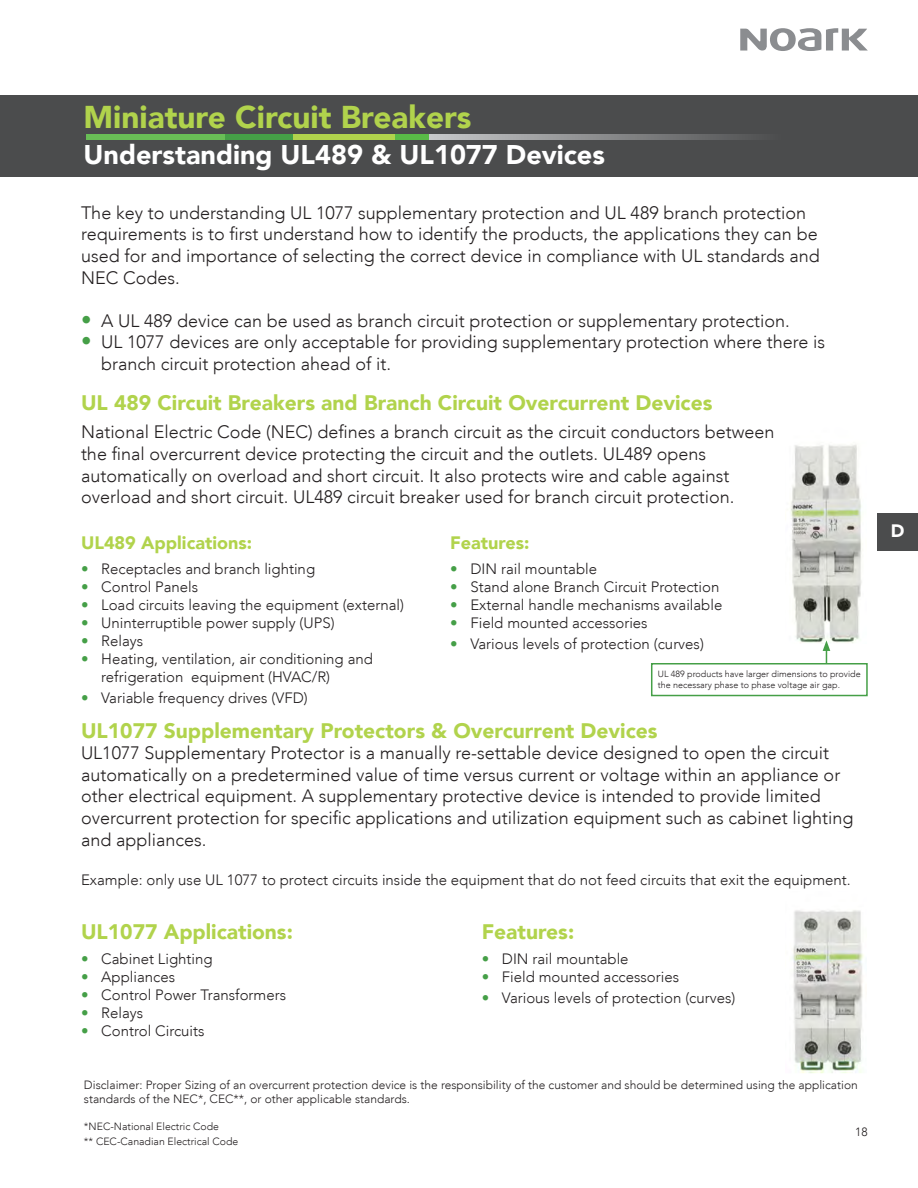
<style>
.page{position:relative;width:918px;height:1188px;background:#fff}
.page>*{position:absolute;margin:0;border:0;box-sizing:border-box;transform-origin:0 0}
.t1{font:900 31.5px "Avenir LT";color:#b1d34c}
.t2{font:900 27px "Avenir LT";color:#fff}
.Def_Style_Tech_Table{font:900 21px "Avenir LT";color:#b1d34c}
.Def_Style_Tech_Table-2{font:300 18px/21.6px "Avenir LT";color:#231f20}
.t3{font:900 18px "Avenir LT";color:#b1d34c}
.t4{font:900 18px "Avenir LT";color:#fff}
.Def_Style_Tech_Table-3{font:300 15px/18px "Avenir LT";color:#231f20}
.Def_Style_Tech_Table-4{font:300 12px/14.4px "Avenir LT";color:#231f20}
.Def_Style_Tech_Table-5{font:300 10.5px "Avenir LT";color:#231f20}
.Def_Style_Tech_Table-6{font:300 9px/10.8px "Avenir LT";color:#231f20}
.s1{font-weight:400;font-size:21px;color:#459f47}
.s2{font-weight:400;color:#459f47}
</style>
<div class="page">
<div style="left:878px;top:513px;width:40px;height:37px;background:#4b4c4d"></div>
<div style="left:0;top:96px;width:918px;height:81px;background:#4b4c4d"></div>
<div style="left:86px;top:134px;width:139px;height:6px;background:#69be56"></div>
<div style="left:225px;top:134px;width:68px;height:6px;background:#459f47"></div>
<div style="left:293px;top:134px;width:103px;height:6px;background:#b1d34c"></div>
<div style="left:395px;top:134px;width:36px;height:6px;background:#59ba47"></div>
<svg style="left:430px;top:134px;width:323px;height:6px;background:#8e8f90"></svg>
<img style="left:792px;top:910px;width:72px;height:163px">
<img style="left:790px;top:444px;width:72px;height:200px">
<div style="left:651px;top:663px;width:217px;height:33px;border:2px solid #459f47"></div>
<svg style="left:823px;top:640px;width:7px;height:23px"></svg>
<svg style="left:740px;top:28px;width:128px;height:23px"></svg>
<p class="t1" style="left:84px;top:98px;width:389px">Miniature Circuit Breakers</p>
<p class="t2" style="left:84px;top:138px;width:523px">Understanding UL489 &amp; UL1077 Devices</p>
<p class="Def_Style_Tech_Table-2" style="left:81px;top:202px;width:740px">The key to understanding UL 1077 supplementary protection and UL 489 branch protection requirements is to first understand how to identify the products, the applications they can be used for and importance of selecting the correct device in compliance with UL standards and NEC Codes.</p>
<p class="Def_Style_Tech_Table-2" style="left:81px;top:310px;width:710px"><span class="s1">•</span> A UL 489 device can be used as branch circuit protection or supplementary protection.</p>
<p class="Def_Style_Tech_Table-2" style="left:101px;top:331px;width:726px;text-indent:-20px"><span class="s1">•</span> UL 1077 devices are only acceptable for providing supplementary protection where there is branch circuit protection ahead of it.</p>
<p class="Def_Style_Tech_Table" style="left:81px;top:390px;width:633px">UL 489 Circuit Breakers and Branch Circuit Overcurrent Devices</p>
<p class="Def_Style_Tech_Table-2" style="left:81px;top:421px;width:695px">National Electric Code (NEC) defines a branch circuit as the circuit conductors between the final overcurrent device protecting the circuit and the outlets. UL489 opens automatically on overload and short circuit. It also protects wire and cable against overload and short circuit. UL489 circuit breaker used for branch circuit protection.</p>
<p class="t3" style="left:81px;top:532px;width:172px">UL489 Applications:</p>
<p class="Def_Style_Tech_Table-3" style="left:81px;top:559px;width:236px"><span class="s2">•</span> Receptacles and branch lighting</p>
<p class="Def_Style_Tech_Table-3" style="left:81px;top:577px;width:119px"><span class="s2">•</span> Control Panels</p>
<p class="Def_Style_Tech_Table-3" style="left:81px;top:595px;width:325px"><span class="s2">•</span> Load circuits leaving the equipment (external)</p>
<p class="Def_Style_Tech_Table-3" style="left:81px;top:613px;width:255px"><span class="s2">•</span> Uninterruptible power supply (UPS)</p>
<p class="Def_Style_Tech_Table-3" style="left:81px;top:631px;width:64px"><span class="s2">•</span> Relays</p>
<p class="Def_Style_Tech_Table-3" style="left:101px;top:649px;width:273px;text-indent:-20px"><span class="s2">•</span> Heating, ventilation, air conditioning and refrigeration equipment (HVAC/R)</p>
<p class="Def_Style_Tech_Table-3" style="left:81px;top:689px;width:228px"><span class="s2">•</span> Variable frequency drives (VFD)</p>
<p class="t3" style="left:450px;top:532px;width:81px">Features:</p>
<p class="Def_Style_Tech_Table-3" style="left:450px;top:559px;width:148px"><span class="s2">•</span> DIN rail mountable</p>
<p class="Def_Style_Tech_Table-3" style="left:450px;top:577px;width:271px"><span class="s2">•</span> Stand alone Branch Circuit Protection</p>
<p class="Def_Style_Tech_Table-3" style="left:450px;top:595px;width:274px"><span class="s2">•</span> External handle mechanisms available</p>
<p class="Def_Style_Tech_Table-3" style="left:450px;top:613px;width:199px"><span class="s2">•</span> Field mounted accessories</p>
<p class="Def_Style_Tech_Table-3" style="left:450px;top:635px;width:255px"><span class="s2">•</span> Various levels of protection (curves)</p>
<p class="Def_Style_Tech_Table-6" style="left:658px;top:668px;width:204px">UL 489 products have larger dimensions to provide the necessary phase to phase voltage air gap.</p>
<p class="Def_Style_Tech_Table" style="left:81px;top:718px;width:578px">UL1077 Supplementary Protectors &amp; Overcurrent Devices</p>
<p class="Def_Style_Tech_Table-2" style="left:81px;top:742px;width:774px">UL1077 Supplementary Protector is a manually re-settable device designed to open the circuit automatically on a predetermined value of time versus current or voltage within an appliance or other electrical equipment. A supplementary protective device is intended to provide limited overcurrent protection for specific applications and utilization equipment such as cabinet lighting and appliances.</p>
<p class="Def_Style_Tech_Table-3" style="left:81px;top:871px;width:771px">Example: only use UL 1077 to protect circuits inside the equipment that do not feed circuits that exit the equipment.</p>
<p class="Def_Style_Tech_Table" style="left:81px;top:919px;width:213px">UL1077 Applications:</p>
<p class="Def_Style_Tech_Table-3" style="left:81px;top:950px;width:133px"><span class="s2">•</span> Cabinet Lighting</p>
<p class="Def_Style_Tech_Table-3" style="left:81px;top:968px;width:96px"><span class="s2">•</span> Appliances</p>
<p class="Def_Style_Tech_Table-3" style="left:81px;top:986px;width:207px"><span class="s2">•</span> Control Power Transformers</p>
<p class="Def_Style_Tech_Table-3" style="left:81px;top:1004px;width:64px"><span class="s2">•</span> Relays</p>
<p class="Def_Style_Tech_Table-3" style="left:81px;top:1022px;width:125px"><span class="s2">•</span> Control Circuits</p>
<p class="Def_Style_Tech_Table" style="left:482px;top:919px;width:94px">Features:</p>
<p class="Def_Style_Tech_Table-3" style="left:482px;top:950px;width:148px"><span class="s2">•</span> DIN rail mountable</p>
<p class="Def_Style_Tech_Table-3" style="left:482px;top:968px;width:199px"><span class="s2">•</span> Field mounted accessories</p>
<p class="Def_Style_Tech_Table-3" style="left:482px;top:989px;width:255px"><span class="s2">•</span> Various levels of protection (curves)</p>
<p class="Def_Style_Tech_Table-4" style="left:84px;top:1078px;width:775px">Disclaimer: Proper Sizing of an overcurrent protection device is the responsibility of the customer and should be determined using the application standards of the NEC*, CEC**, or other applicable standards.</p>
<p class="Def_Style_Tech_Table-5" style="left:84px;top:1121px;width:137px">*NEC-National Electric Code</p>
<p class="Def_Style_Tech_Table-5" style="left:84px;top:1135px;width:156px">** CEC-Canadian Electrical Code</p>
<p class="Def_Style_Tech_Table-4" style="left:855px;top:1125px;width:14px">18</p>
<p class="t4" style="left:891px;top:520px;width:15px">D</p>
</div>
